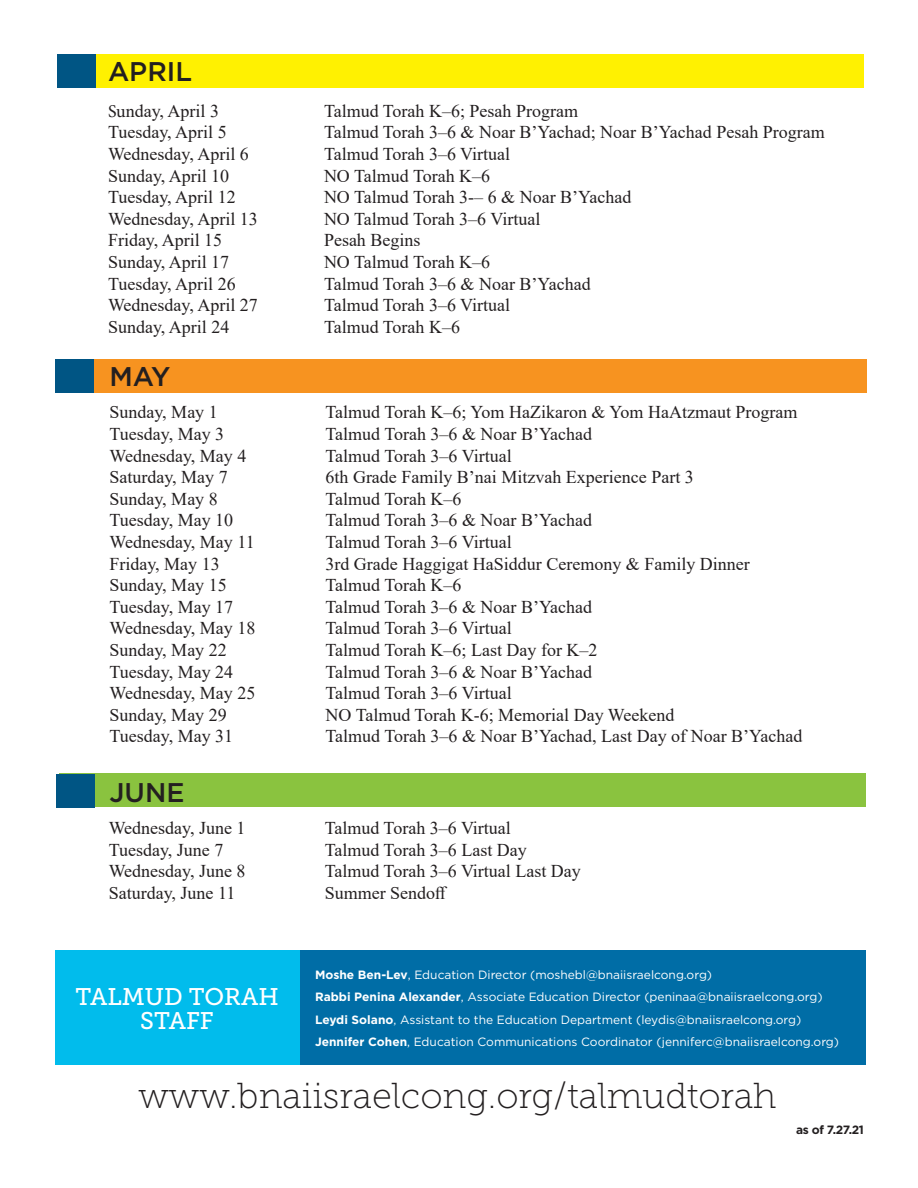
<style>
.page{position:relative;width:918px;height:1188px;background:#fff}
.page>*{position:absolute;margin:0;border:0;box-sizing:border-box;transform-origin:0 0}
.t1{font:36px "Museo Slab 100";color:#231f20}
.t2{font:500 27px "Gotham";color:#231f20}
.t3{font:24px/24px "Museo Slab 500";color:#fff;text-align:center}
.t4{font:18px "Times New Roman";color:#231f20}
.t5{font:12px "Gotham";color:#fff}
.t6{font:700 12px "Gotham";letter-spacing:-.03em;color:#231f20}
.s1{font-family:"Minion Pro"}
.s2{font-weight:700}
</style>
<div class="page">
<div style="left:59px;top:774px;width:807px;height:33px;background:#8ac33f"></div>
<div style="left:56px;top:774px;width:38px;height:34px;background:#005584"></div>
<div style="left:300px;top:950px;width:566px;height:115px;background:#006da6"></div>
<div style="left:56px;top:950px;width:244px;height:115px;background:#01bcec"></div>
<div style="left:57px;top:54px;width:807px;height:33px;background:#fff101"></div>
<div style="left:57px;top:54px;width:38px;height:34px;background:#005584"></div>
<div style="left:56px;top:359px;width:811px;height:34px;background:#f79320"></div>
<div style="left:56px;top:359px;width:38px;height:34px;background:#005584"></div>
<p class="t2" style="left:108px;top:54px;width:86px">APRIL</p>
<p class="t4" style="left:108px;top:98px;width:113px"><span class="s1">Su</span>nday, April 3</p>
<p class="t4" style="left:324px;top:98px;width:256px">Talmud Torah K–6; Pesah Program</p>
<p class="t4" style="left:108px;top:120px;width:120px">Tuesday, April 5</p>
<p class="t4" style="left:324px;top:120px;width:502px">Talmud Torah 3–6 &amp; Noar B’Yachad; Noar B’Yachad Pesah Program</p>
<p class="t4" style="left:108px;top:141px;width:142px">Wednesday, April 6</p>
<p class="t4" style="left:324px;top:141px;width:188px">Talmud Torah 3–6 Virtual</p>
<p class="t4" style="left:108px;top:163px;width:123px">Sunday, April 10</p>
<p class="t4" style="left:324px;top:163px;width:168px">NO Talmud Torah K–6</p>
<p class="t4" style="left:108px;top:184px;width:129px">Tuesday, April 12</p>
<p class="t4" style="left:324px;top:184px;width:309px">NO Talmud Torah 3-– 6 &amp; Noar B’Yachad</p>
<p class="t4" style="left:108px;top:206px;width:151px">Wednesday, April 13</p>
<p class="t4" style="left:324px;top:206px;width:218px">NO Talmud Torah 3–6 Virtual</p>
<p class="t4" style="left:108px;top:228px;width:116px">Friday, April 15</p>
<p class="t4" style="left:324px;top:228px;width:98px">Pesah Begins</p>
<p class="t4" style="left:108px;top:249px;width:123px">Sunday, April 17</p>
<p class="t4" style="left:324px;top:249px;width:168px">NO Talmud Torah K–6</p>
<p class="t4" style="left:108px;top:271px;width:129px">Tuesday, April 26</p>
<p class="t4" style="left:324px;top:271px;width:268px">Talmud Torah 3–6 &amp; Noar B’Yachad</p>
<p class="t4" style="left:108px;top:292px;width:151px">Wednesday, April 27</p>
<p class="t4" style="left:324px;top:292px;width:188px">Talmud Torah 3–6 Virtual</p>
<p class="t4" style="left:108px;top:314px;width:123px">Sunday, April 24</p>
<p class="t4" style="left:324px;top:314px;width:138px">Talmud Torah K–6</p>
<p class="t2" style="left:110px;top:359px;width:63px">MAY</p>
<p class="t4" style="left:110px;top:400px;width:110px">Sunday, May 1</p>
<p class="t4" style="left:326px;top:400px;width:474px">Talmud Torah K–6; Yom HaZikaron &amp; Yom HaAtzmaut Program</p>
<p class="t4" style="left:110px;top:421px;width:116px">Tuesday, May 3</p>
<p class="t4" style="left:326px;top:421px;width:268px">Talmud Torah 3–6 &amp; Noar B’Yachad</p>
<p class="t4" style="left:110px;top:443px;width:138px">Wednesday, May 4</p>
<p class="t4" style="left:326px;top:443px;width:188px">Talmud Torah 3–6 Virtual</p>
<p class="t4" style="left:110px;top:465px;width:120px">Saturday, May 7</p>
<p class="t4" style="left:326px;top:465px;width:370px">6th Grade Family B’nai Mitzvah Experience Part 3</p>
<p class="t4" style="left:110px;top:486px;width:110px">Sunday, May 8</p>
<p class="t4" style="left:326px;top:486px;width:138px">Talmud Torah K–6</p>
<p class="t4" style="left:110px;top:508px;width:125px">Tuesday, May 10</p>
<p class="t4" style="left:326px;top:508px;width:268px">Talmud Torah 3–6 &amp; Noar B’Yachad</p>
<p class="t4" style="left:110px;top:529px;width:147px">Wednesday, May 11</p>
<p class="t4" style="left:326px;top:529px;width:188px">Talmud Torah 3–6 Virtual</p>
<p class="t4" style="left:110px;top:551px;width:112px">Friday, May 13</p>
<p class="t4" style="left:326px;top:551px;width:426px">3rd Grade Haggigat HaSiddur Ceremony &amp; Family Dinner</p>
<p class="t4" style="left:110px;top:573px;width:119px">Sunday, May 15</p>
<p class="t4" style="left:326px;top:573px;width:138px">Talmud Torah K–6</p>
<p class="t4" style="left:110px;top:594px;width:125px">Tuesday, May 17</p>
<p class="t4" style="left:326px;top:594px;width:268px">Talmud Torah 3–6 &amp; Noar B’Yachad</p>
<p class="t4" style="left:110px;top:616px;width:147px">Wednesday, May 18</p>
<p class="t4" style="left:326px;top:616px;width:188px">Talmud Torah 3–6 Virtual</p>
<p class="t4" style="left:110px;top:637px;width:119px">Sunday, May 22</p>
<p class="t4" style="left:326px;top:637px;width:274px">Talmud Torah K–6; Last Day for K–2</p>
<p class="t4" style="left:110px;top:659px;width:125px">Tuesday, May 24</p>
<p class="t4" style="left:326px;top:659px;width:268px">Talmud Torah 3–6 &amp; Noar B’Yachad</p>
<p class="t4" style="left:110px;top:681px;width:147px">Wednesday, May 25</p>
<p class="t4" style="left:326px;top:681px;width:188px">Talmud Torah 3–6 Virtual</p>
<p class="t4" style="left:110px;top:702px;width:119px">Sunday, May 29</p>
<p class="t4" style="left:326px;top:702px;width:350px">NO Talmud Torah K-6; Memorial Day Weekend</p>
<p class="t4" style="left:110px;top:724px;width:125px">Tuesday, May 31</p>
<p class="t4" style="left:326px;top:724px;width:478px">Talmud Torah 3–6 &amp; Noar B’Yachad, Last Day of Noar B’Yachad</p>
<p class="t2" style="left:110px;top:774px;width:76px">JUNE</p>
<p class="t4" style="left:109px;top:815px;width:138px">Wednesday, June 1</p>
<p class="t4" style="left:325px;top:815px;width:188px">Talmud Torah 3–6 Virtual</p>
<p class="t4" style="left:109px;top:837px;width:116px">Tuesday, June 7</p>
<p class="t4" style="left:325px;top:837px;width:204px">Talmud Torah 3–6 Last Day</p>
<p class="t4" style="left:109px;top:859px;width:138px">Wednesday, June 8</p>
<p class="t4" style="left:325px;top:859px;width:258px">Talmud Torah 3–6 Virtual Last Day</p>
<p class="t4" style="left:109px;top:880px;width:128px">Saturday, June 11</p>
<p class="t4" style="left:325px;top:880px;width:124px">Summer Sendoff</p>
<p class="t3" style="left:75px;top:985px;width:205px">TALMUD TORAH<br>STAFF</p>
<p class="t5" style="left:315px;top:967px;width:399px"><span class="s2">Moshe Ben-Lev</span>, Education Director (moshebl@bnaiisraelcong.org)</p>
<p class="t5" style="left:315px;top:989px;width:509px"><span class="s2">Rabbi Penina Alexander</span>, Associate Education Director (peninaa@bnaiisraelcong.org)</p>
<p class="t5" style="left:315px;top:1012px;width:488px"><span class="s2">Leydi Solano</span>, Assistant to the Education Department (leydis@bnaiisraelcong.org)</p>
<p class="t5" style="left:315px;top:1034px;width:526px"><span class="s2">Jennifer Cohen</span>, Education Communications Coordinator (jenniferc@bnaiisraelcong.org)</p>
<p class="t1" style="left:139px;top:1076px;width:639px">www.bnaiisraelcong.org/talmudtorah</p>
<p class="t6" style="left:796px;top:1122px;width:69px">as of 7.27.21</p>
</div>
